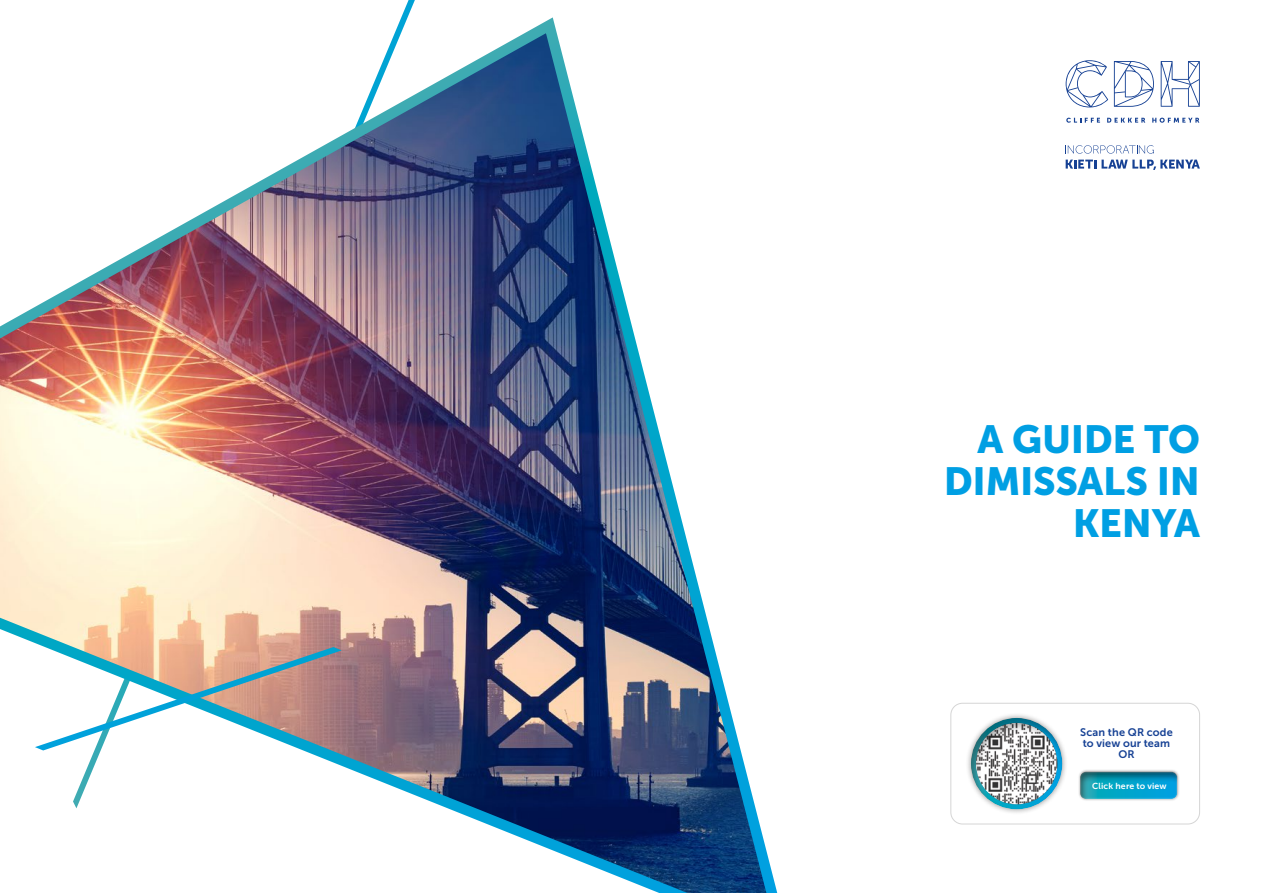
<style>
.page{position:relative;width:1263px;height:893px;background:#fff}
.page>*{position:absolute;margin:0;border:0;box-sizing:border-box;transform-origin:0 0}
.t1{font:39px/42px "Museo Sans 900";letter-spacing:-.01em;color:#009fe3;text-align:right}
.t2{font:10.95px/10.9px "Museo Sans 700";letter-spacing:.015em;color:#164194;text-align:center}
.t3{font:8.7px "Museo Sans 700";letter-spacing:.02em;color:#fff}
</style>
<div class="page">
<img style="left:0;top:10px;width:778px;height:883px">
<svg style="left:35px;top:647px;width:307px;height:103px"></svg>
<svg style="left:1152px;top:118px;width:47px;height:5px"></svg>
<svg style="left:1107px;top:118px;width:38px;height:5px"></svg>
<svg style="left:1066px;top:118px;width:34px;height:5px"></svg>
<svg style="left:1066px;top:60px;width:42px;height:47px"></svg>
<svg style="left:1114px;top:61px;width:40px;height:46px"></svg>
<svg style="left:1161px;top:61px;width:39px;height:46px"></svg>
<svg style="left:1067px;top:145px;width:87px;height:9px"></svg>
<svg style="left:1066px;top:160px;width:134px;height:10px"></svg>
<div style="left:950px;top:703px;width:250px;height:121px;border:1px solid #d5d5d5;border-radius:12px"></div>
<div style="left:965px;top:712px;width:103px;height:103px;background:#000;opacity:.42"></div>
<div style="left:958px;top:707px;width:119px;height:102px;background:#000;opacity:.36"></div>
<div style="left:1065px;top:762px;width:124px;height:39px;background:#000;opacity:.49"></div>
<h1 class="t1" style="left:944px;top:418px;width:258px">A GUIDE TO<br>DIMISSALS IN<br>KENYA</h1>
<p class="t2" style="left:1080px;top:727px;width:94px">Scan the QR code to view our team<br>OR</p>
<p class="t3" style="left:1092px;top:781px;width:76px">Click here to view</p>
</div>
